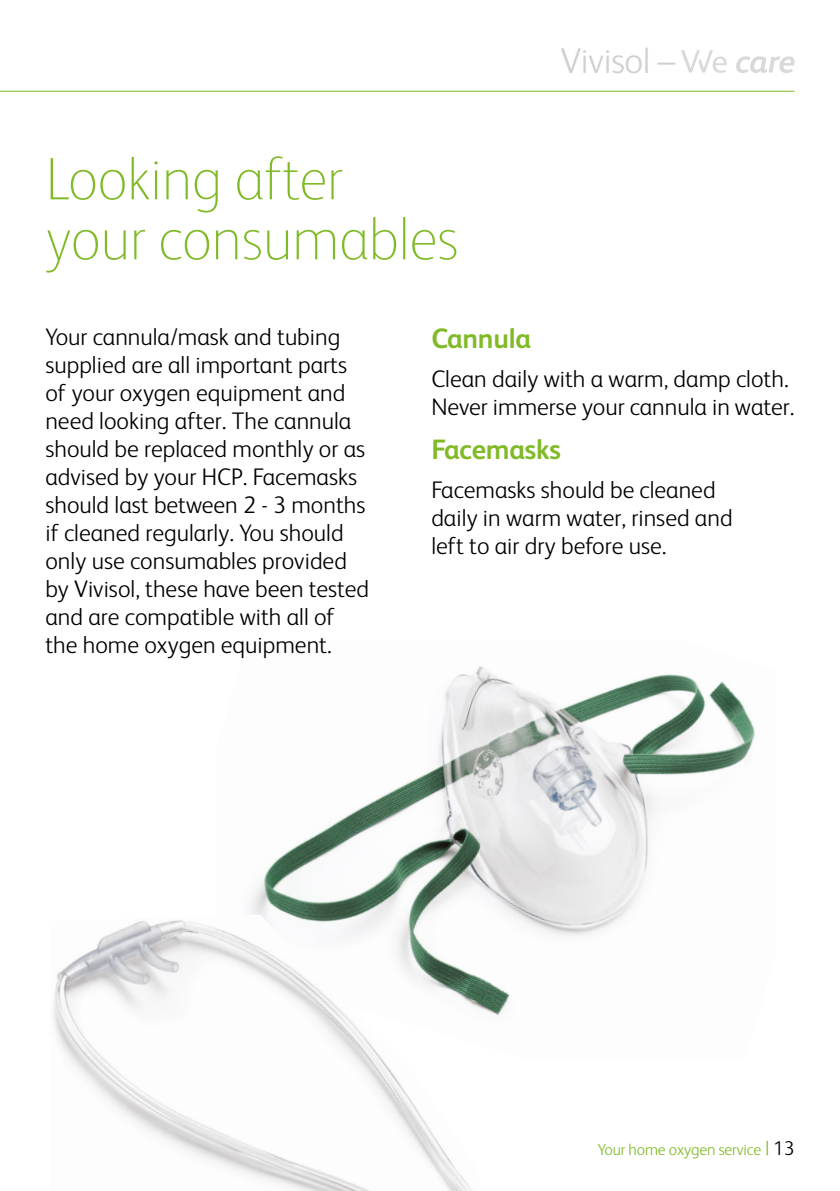
<style>
.page{position:relative;width:840px;height:1191px;background:#fff}
.page>*{position:absolute;margin:0;border:0;box-sizing:border-box;transform-origin:0 0}
.t1{font:100 60px/60px "FS Albert";letter-spacing:-.01em;color:#80ba27}
.t2{font:300 36px "FS Albert";letter-spacing:-.01em;color:#d0d0d0}
.t3{font:700 28px "FS Albert";letter-spacing:-.01em;color:#80ba27}
.t4{font:300 24px/28px "FS Albert";color:#000}
.t5{font:300 16px "FS Albert";letter-spacing:-.01em;color:#80ba27}
.s1{font-size:20px}
.s2{font-size:20px;color:#000}
</style>
<div class="page">
<hr style="left:0;top:91px;width:794px;height:1px;background:#80ba27">
<svg style="left:736px;top:56px;width:58px;height:17px"></svg>
<svg style="left:681px;top:50px;width:45px;height:23px"></svg>
<img style="left:250px;top:666px;width:505px;height:350px">
<img style="left:53px;top:914px;width:427px;height:277px">
<h1 class="t1" style="left:45px;top:146px;width:414px">Looking after your consumables</h1>
<h2 class="t2" style="left:560px;top:37px;width:116px">Vivisol –</h2>
<p class="t4" style="left:45px;top:322px;width:325px">Your cannula/mask and tubing supplied are all important parts of your oxygen equipment and need looking after. The cannula should be replaced monthly or as advised by your HCP. Facemasks should last between 2 - 3 months if cleaned regularly. You should only use consumables provided by Vivisol, these have been tested and are compatible with all of the home oxygen equipment.</p>
<p class="t3" style="left:431px;top:319px;width:101px">Cannula</p>
<p class="t4" style="left:431px;top:364px;width:364px">Clean daily with a warm, damp cloth.<br>Never immerse your cannula in water.</p>
<p class="t3" style="left:431px;top:430px;width:131px">Facemasks</p>
<p class="t4" style="left:431px;top:475px;width:302px">Facemasks should be cleaned daily in warm water, rinsed and left to air dry before use.</p>
<p class="t5" style="left:597px;top:1139px;width:198px">Your home oxygen service <span class="s1">|</span> <span class="s2">13</span></p>
</div>
